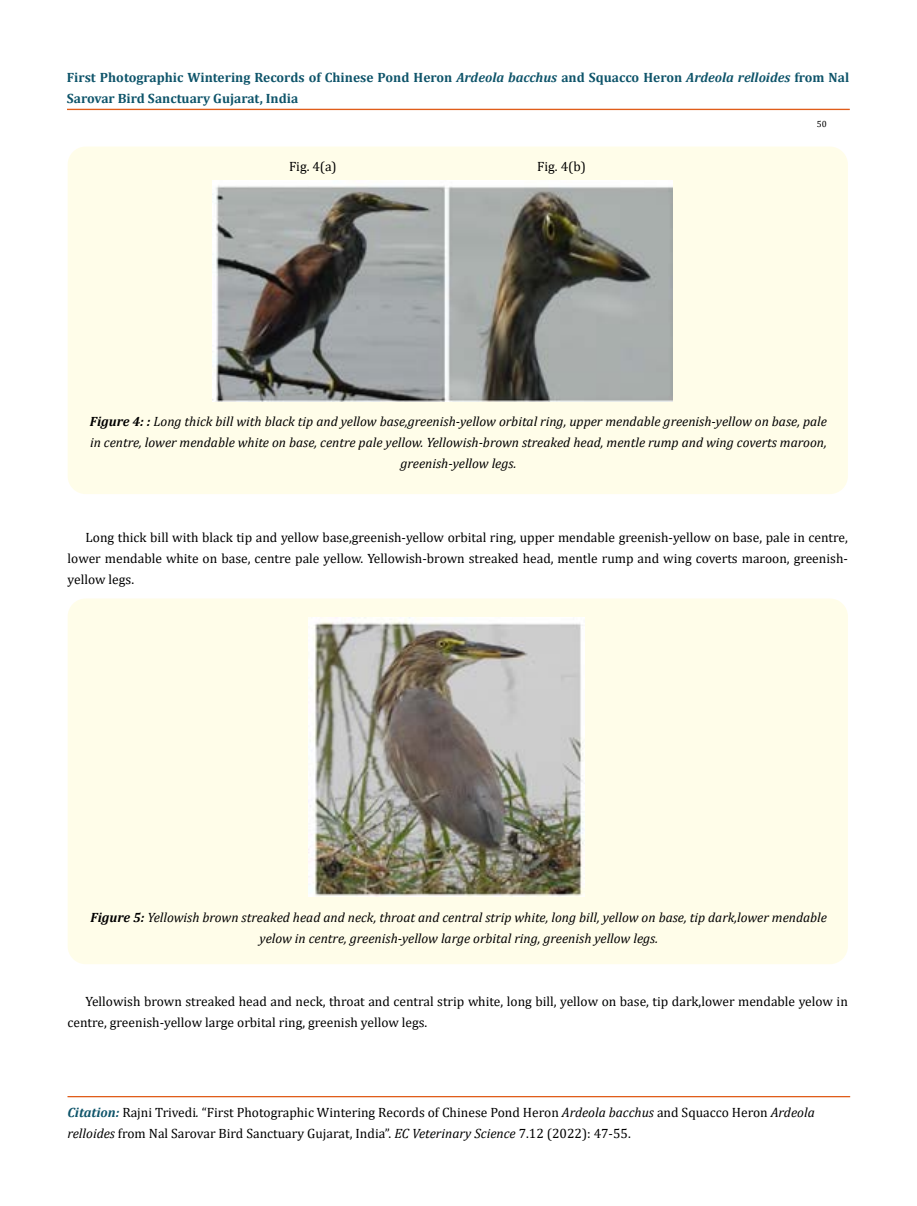
<style>
.page{position:relative;width:917px;height:1206px;background:#fff}
.page>*{position:absolute;margin:0;border:0;box-sizing:border-box;transform-origin:0 0}
.t1{font:13.5px/21px "Cambria";color:#000}
.t2{font:italic 13.5px/21px "Cambria";color:#000;text-align:center}
.t3{font:700 13.5px/21px "Cambria";color:#0e546a}
.t4{font:9px "Cambria";color:#000}
.s1{font-style:italic}
.s2{font-weight:700}
.s3{font-weight:700;font-style:italic;color:#0e546a}
</style>
<div class="page">
<div style="left:67px;top:109px;width:782px;height:1px;border:1px solid #e05d1a"></div>
<hr style="left:68px;top:1097px;width:781px;height:1px;background:#e05d1a">
<div style="left:68px;top:1096px;width:781px;height:1px;border:1px solid #e05d1a"></div>
<div style="left:68px;top:147px;width:779px;height:347px;background:#fffde9;border-radius:18px"></div>
<img style="left:212px;top:180px;width:460px;height:221px">
<div style="left:68px;top:598px;width:779px;height:366px;background:#fffde9;border-radius:18px"></div>
<img style="left:309px;top:618px;width:276px;height:278px">
<p class="t3" style="left:67px;top:66px;width:783px">First Photographic Wintering Records of Chinese Pond Heron <span class="s1">Ardeola bacchus</span> and Squacco Heron <span class="s1">Ardeola relloides</span> from Nal<br>Sarovar Bird Sanctuary Gujarat, India</p>
<p class="t4" style="left:816px;top:118px;width:11px">50</p>
<p class="t1" style="left:289px;top:156px;width:49px">Fig. 4(a)</p>
<p class="t1" style="left:537px;top:156px;width:50px">Fig. 4(b)</p>
<p class="t2" style="left:90px;top:411px;width:738px"><span class="s2">Figure 4: :</span> Long thick bill with black tip and yellow base,greenish-yellow orbital ring, upper mendable greenish-yellow on base, pale in centre, lower mendable white on base, centre pale yellow. Yellowish-brown streaked head, mentle rump and wing coverts maroon, greenish-yellow legs.</p>
<p class="t1" style="left:68px;top:526px;width:781px;text-align:justify;text-indent:18px">Long thick bill with black tip and yellow base,greenish-yellow orbital ring, upper mendable greenish-yellow on base, pale in centre, lower mendable white on base, centre pale yellow. Yellowish-brown streaked head, mentle rump and wing coverts maroon, greenish&shy;yellow legs.</p>
<p class="t2" style="left:91px;top:907px;width:738px"><span class="s2">Figure 5:</span> Yellowish brown streaked head and neck, throat and central strip white, long bill, yellow on base, tip dark,lower mendable yelow in centre, greenish-yellow large orbital ring, greenish yellow legs.</p>
<p class="t1" style="left:68px;top:991px;width:781px;text-indent:18px">Yellowish brown streaked head and neck, throat and central strip white, long bill, yellow on base, tip dark,lower mendable yelow in centre, greenish-yellow large orbital ring, greenish yellow legs.</p>
<p class="t1" style="left:67px;top:1102px;width:748px"><span class="s3">Citation:</span> Rajni Trivedi<span class="s1">.</span> “First Photographic Wintering Records of Chinese Pond Heron <span class="s1">Ardeola bacchus</span> and Squacco Heron <span class="s1">Ardeola relloides</span> from Nal Sarovar Bird Sanctuary Gujarat, India”. <span class="s1">EC Veterinary Science</span> 7.12 (2022): 47-55.</p>
</div>
